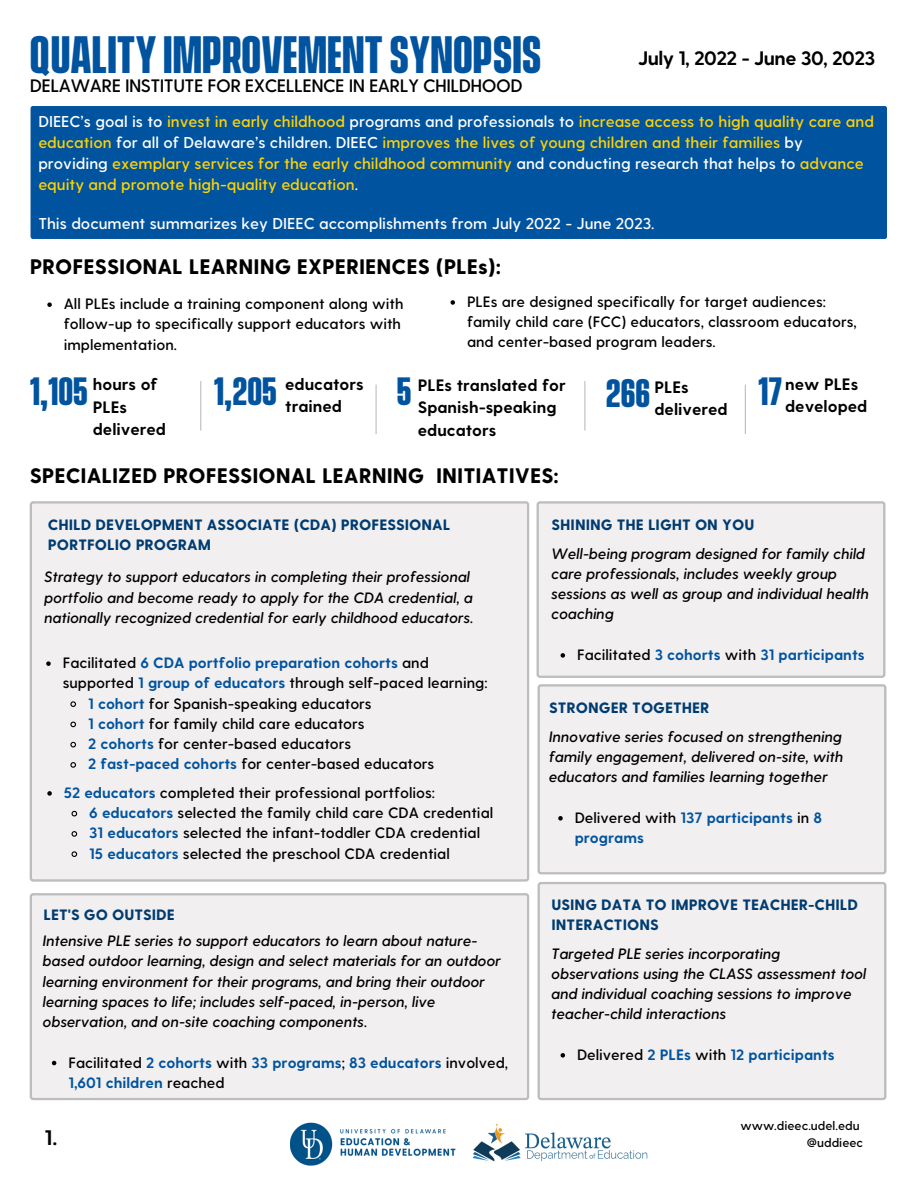
<style>
.page{position:relative;width:918px;height:1188px;background:#fff}
.page>*{position:absolute;margin:0;border:0;box-sizing:border-box;transform-origin:0 0}
.t1{font:700 48px "Vanguard CF";color:#00539f}
.t2{font:700 36px "Vanguard CF";color:#00539f}
.t3{font:800 21px "Greycliff CF";color:#000}
.t4{font:700 21px "Greycliff CF";color:#000}
.t5{font:700 19.5px "Greycliff CF";letter-spacing:-.03em;color:#000}
.t6{font:600 18px "Greycliff CF";letter-spacing:-.03em;color:#000}
.t7{font:700 16.5px/22.5px "Greycliff CF";color:#000}
.t8{font:600 15.75px/21.3px "Greycliff CF";color:#ffd200}
.t9{font:600 15.75px "Greycliff CF";color:#fff}
.t10{font:italic 600 15px/20.2px "Greycliff CF";color:#000}
.t11{font:600 15px/20.2px "Greycliff CF";color:#000}
.t12{font:700 15px/20.2px "Greycliff CF";color:#00539f}
.t13{font:800 15px/20.2px "Greycliff CF";color:#003c71}
.t14{font:600 12.45px "Greycliff CF";color:#000}
.s1{color:#fff}
.s2{color:#fefefe}
.s3{font-weight:700;color:#00539f}
.s4{font-weight:600;color:#000}
</style>
<div class="page">
<div style="left:31px;top:106px;width:856px;height:133px;background:#00539f"></div>
<hr style="left:200px;top:381px;width:1px;height:50px;background:#bdbdbd">
<hr style="left:376px;top:385px;width:1px;height:49px;background:#bdbdbd">
<hr style="left:584px;top:381px;width:1px;height:50px;background:#bdbdbd">
<hr style="left:745px;top:385px;width:1px;height:49px;background:#bdbdbd">
<div style="left:30px;top:501px;width:499px;height:381px;background:#f1efef"></div>
<div style="left:537px;top:501px;width:348px;height:177px;background:#f1efef"></div>
<div style="left:538px;top:684px;width:348px;height:190px;background:#f1efef"></div>
<div style="left:30px;top:893px;width:499px;height:207px;background:#f1efef"></div>
<div style="left:538px;top:882px;width:348px;height:218px;background:#f1efef"></div>
<img style="left:291px;top:1122px;width:165px;height:44px">
<img style="left:472px;top:1123px;width:176px;height:39px">
<svg style="left:47px;top:302px;width:5px;height:5px"></svg>
<svg style="left:451px;top:300px;width:4px;height:5px"></svg>
<svg style="left:46px;top:661px;width:5px;height:5px"></svg>
<svg style="left:70px;top:700px;width:7px;height:8px"></svg>
<svg style="left:70px;top:721px;width:7px;height:7px"></svg>
<svg style="left:70px;top:741px;width:7px;height:7px"></svg>
<svg style="left:70px;top:761px;width:7px;height:8px"></svg>
<svg style="left:47px;top:791px;width:5px;height:5px"></svg>
<svg style="left:71px;top:810px;width:7px;height:7px"></svg>
<svg style="left:71px;top:830px;width:7px;height:8px"></svg>
<svg style="left:71px;top:850px;width:7px;height:8px"></svg>
<svg style="left:561px;top:653px;width:4px;height:5px"></svg>
<svg style="left:52px;top:1061px;width:4px;height:4px"></svg>
<svg style="left:558px;top:816px;width:5px;height:5px"></svg>
<svg style="left:561px;top:1053px;width:4px;height:5px"></svg>
<p class="t1" style="left:30px;top:21px;width:513px">QUALITY IMPROVEMENT SYNOPSIS</p>
<p class="t6" style="left:30px;top:74px;width:495px">DELAWARE INSTITUTE FOR EXCELLENCE IN EARLY CHILDHOOD</p>
<p class="t5" style="left:638px;top:45px;width:239px">July 1, 2022 - June 30, 2023</p>
<p class="t8" style="left:38px;top:110px;width:837px"><span class="s1">DIEEC’s goal is to</span> invest in early childhood <span class="s2">programs and professionals to</span> increase access to high quality care and education <span class="s1">for all of Delaware’s children. DIEEC</span> improves the lives of young children and their families <span class="s1">by providing</span> exemplary services for the early childhood community <span class="s1">and conducting research that helps to</span> advance equity and promote high-quality education<span class="s1">.</span></p>
<p class="t9" style="left:38px;top:213px;width:618px">This document summarizes key DIEEC accomplishments from July 2022 - June 2023.</p>
<p class="t3" style="left:30px;top:253px;width:473px">PROFESSIONAL LEARNING EXPERIENCES (PLEs):</p>
<p class="t11" style="left:64px;top:293px;width:341px">All PLEs include a training component along with follow-up to specifically support educators with implementation.</p>
<p class="t11" style="left:467px;top:291px;width:391px">PLEs are designed specifically for target audiences: family child care (FCC) educators, classroom educators, and center-based program leaders.</p>
<p class="t2" style="left:30px;top:367px;width:60px">1,105</p>
<p class="t7" style="left:93px;top:372px;width:75px">hours of<br>PLEs delivered</p>
<p class="t2" style="left:214px;top:367px;width:64px">1,205</p>
<p class="t2" style="left:606px;top:369px;width:46px">266</p>
<p class="t7" style="left:785px;top:372px;width:84px">new PLEs developed</p>
<p class="t2" style="left:397px;top:367px;width:16px">5</p>
<p class="t2" style="left:758px;top:367px;width:26px">17</p>
<p class="t7" style="left:285px;top:372px;width:80px">educators trained</p>
<p class="t7" style="left:418px;top:373px;width:149px">PLEs translated for<br>Spanish-speaking educators</p>
<p class="t7" style="left:655px;top:375px;width:75px">PLEs delivered</p>
<p class="t3" style="left:30px;top:461px;width:531px">SPECIALIZED PROFESSIONAL LEARNING INITIATIVES:</p>
<p class="t13" style="left:48px;top:514px;width:404px">CHILD DEVELOPMENT ASSOCIATE (CDA) PROFESSIONAL<br>PORTFOLIO PROGRAM</p>
<p class="t10" style="left:45px;top:566px;width:430px">Strategy to support educators in completing their professional portfolio and become ready to apply for the CDA credential, a nationally recognized credential for early childhood educators.</p>
<p class="t11" style="left:63px;top:652px;width:426px">Facilitated <span class="s3">6 CDA portfolio preparation cohorts</span> and supported <span class="s3">1 group of educators</span> through self-paced learning:</p>
<p class="t11" style="left:88px;top:692px;width:285px"><span class="s3">1 cohort</span> for Spanish-speaking educators</p>
<p class="t11" style="left:88px;top:713px;width:278px"><span class="s3">1 cohort</span> for family child care educators</p>
<p class="t11" style="left:88px;top:733px;width:265px"><span class="s3">2 cohorts</span> for center-based educators</p>
<p class="t11" style="left:88px;top:753px;width:348px"><span class="s3">2 fast-paced cohorts</span> for center-based educators</p>
<p class="t11" style="left:64px;top:782px;width:373px"><span class="s3">52 educators</span> completed their professional portfolios:</p>
<p class="t11" style="left:89px;top:802px;width:405px"><span class="s3">6 educators</span> selected the family child care CDA credential</p>
<p class="t11" style="left:89px;top:822px;width:392px"><span class="s3">31 educators</span> selected the infant-toddler CDA credential</p>
<p class="t11" style="left:89px;top:842px;width:362px"><span class="s3">15 educators</span> selected the preschool CDA credential</p>
<p class="t13" style="left:552px;top:514px;width:204px">SHINING THE LIGHT ON YOU</p>
<p class="t10" style="left:552px;top:542px;width:319px">Well-being program designed for family child care professionals, includes weekly group sessions as well as group and individual health coaching</p>
<p class="t12" style="left:577px;top:644px;width:289px"><span class="s4">Facilitated</span> 3 cohorts <span class="s4">with</span> 31 participants</p>
<p class="t13" style="left:549px;top:697px;width:162px">STRONGER TOGETHER</p>
<p class="t10" style="left:549px;top:726px;width:296px;text-align:justify">Innovative series focused on strengthening family engagement, delivered on-site, with educators and families learning together</p>
<p class="t12" style="left:575px;top:807px;width:249px"><span class="s4">Delivered with</span> 137 participants <span class="s4">in</span> 8 programs</p>
<p class="t13" style="left:44px;top:904px;width:133px">LET'S GO OUTSIDE</p>
<p class="t10" style="left:43px;top:930px;width:460px">Intensive PLE series to support educators to learn about nature&shy;based outdoor learning, design and select materials for an outdoor learning environment for their programs, and bring their outdoor learning spaces to life; includes self-paced, in-person, live observation, and on-site coaching components.</p>
<p class="t12" style="left:68px;top:1051px;width:441px"><span class="s4">Facilitated</span> 2 cohorts <span class="s4">with</span> 33 programs<span class="s4">;</span> 83 educators <span class="s4">involved,<br></span>1,601 children <span class="s4">reached</span></p>
<p class="t13" style="left:552px;top:894px;width:308px">USING DATA TO IMPROVE TEACHER-CHILD<br>INTERACTIONS</p>
<p class="t10" style="left:552px;top:942px;width:317px">Targeted PLE series incorporating observations using the CLASS assessment tool and individual coaching sessions to improve teacher-child interactions</p>
<p class="t12" style="left:577px;top:1044px;width:259px"><span class="s4">Delivered</span> 2 PLEs <span class="s4">with</span> 12 participants</p>
<p class="t14" style="left:741px;top:1117px;width:121px">www.dieec.udel.edu</p>
<p class="t4" style="left:45px;top:1124px;width:14px">1.</p>
<p class="t14" style="left:807px;top:1134px;width:58px">@uddieec</p>
</div>
